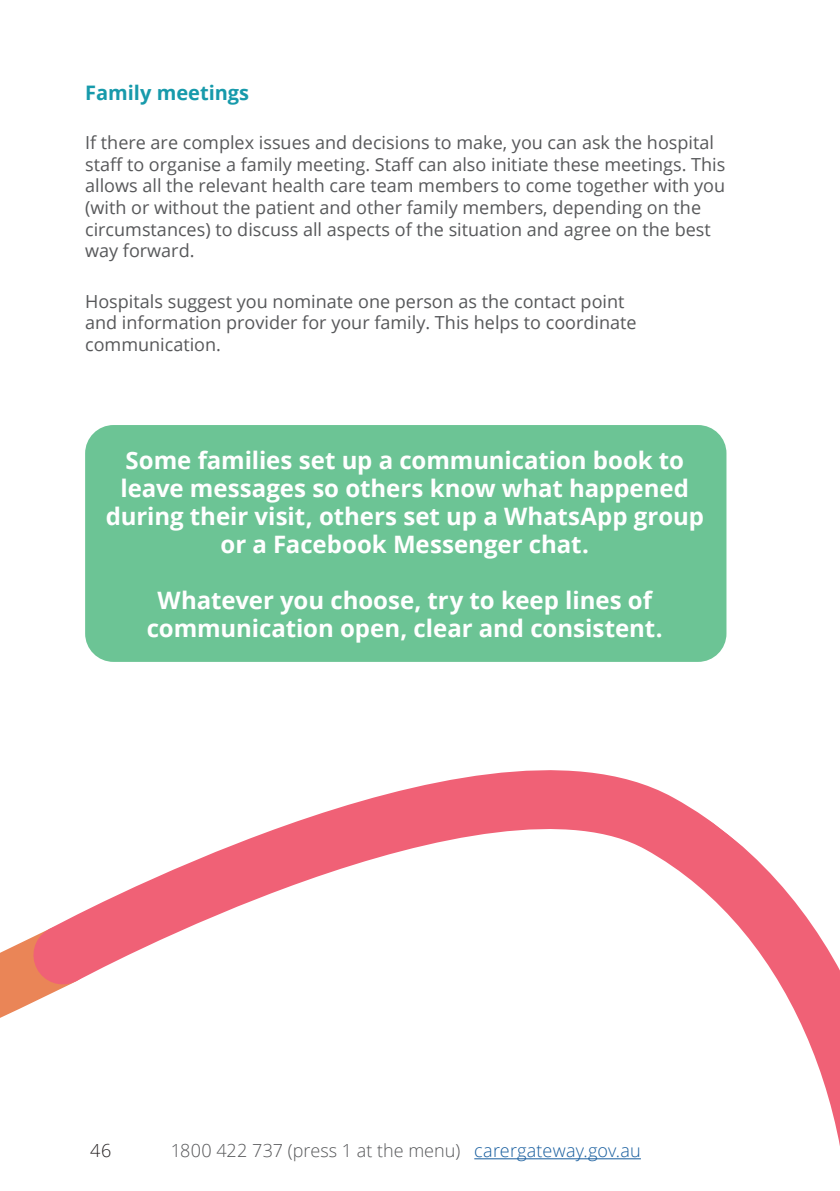
<style>
.page{position:relative;width:840px;height:1191px;background:#fff}
.page>*{position:absolute;margin:0;border:0;box-sizing:border-box;transform-origin:0 0}
.t1{font:700 24px/28px "Open Sans";letter-spacing:-.005em;color:#fff;text-align:center}
.Normal_Text_C2S{font:700 20px "Open Sans";color:#179aab}
.Normal_Text_C2S-2{font:18px/21.6px "Open Sans";color:#57585a}
.t2{font:300 18px "Open Sans";color:#57585a}
.t3{font:300 18px "Open Sans";color:#231f20}
.s1{color:#175d9e}
</style>
<div class="page">
<svg style="left:4px;top:770px;width:835px;height:390px"></svg>
<div style="left:85px;top:425px;width:641px;height:237px;background:#6cc495;border-radius:28px"></div>
<hr style="left:474px;top:1158px;width:166px;height:1px;background:#175d9e">
<p class="Normal_Text_C2S" style="left:85px;top:79px;width:165px">Family meetings</p>
<p class="Normal_Text_C2S-2" style="left:85px;top:131px;width:641px">If there are complex issues and decisions to make, you can ask the hospital staff to organise a family meeting. Staff can also initiate these meetings. This allows all the relevant health care team members to come together with you (with or without the patient and other family members, depending on the circumstances) to discuss all aspects of the situation and agree on the best way forward.</p>
<p class="Normal_Text_C2S-2" style="left:85px;top:290px;width:552px">Hospitals suggest you nominate one person as the contact point and information provider for your family. This helps to coordinate communication.</p>
<p class="t1" style="left:106px;top:445px;width:599px">Some families set up a communication book to leave messages so others know what happened during their visit, others set up a WhatsApp group or a Facebook Messenger chat.</p>
<p class="t1" style="left:147px;top:585px;width:517px">Whatever you choose, try to keep lines of communication open, clear and consistent.</p>
<p class="t3" style="left:90px;top:1138px;width:23px">46</p>
<p class="t2" style="left:171px;top:1138px;width:471px">1800 422 737 (press 1 at the menu) <span class="s1">carergateway.gov.au</span></p>
</div>
